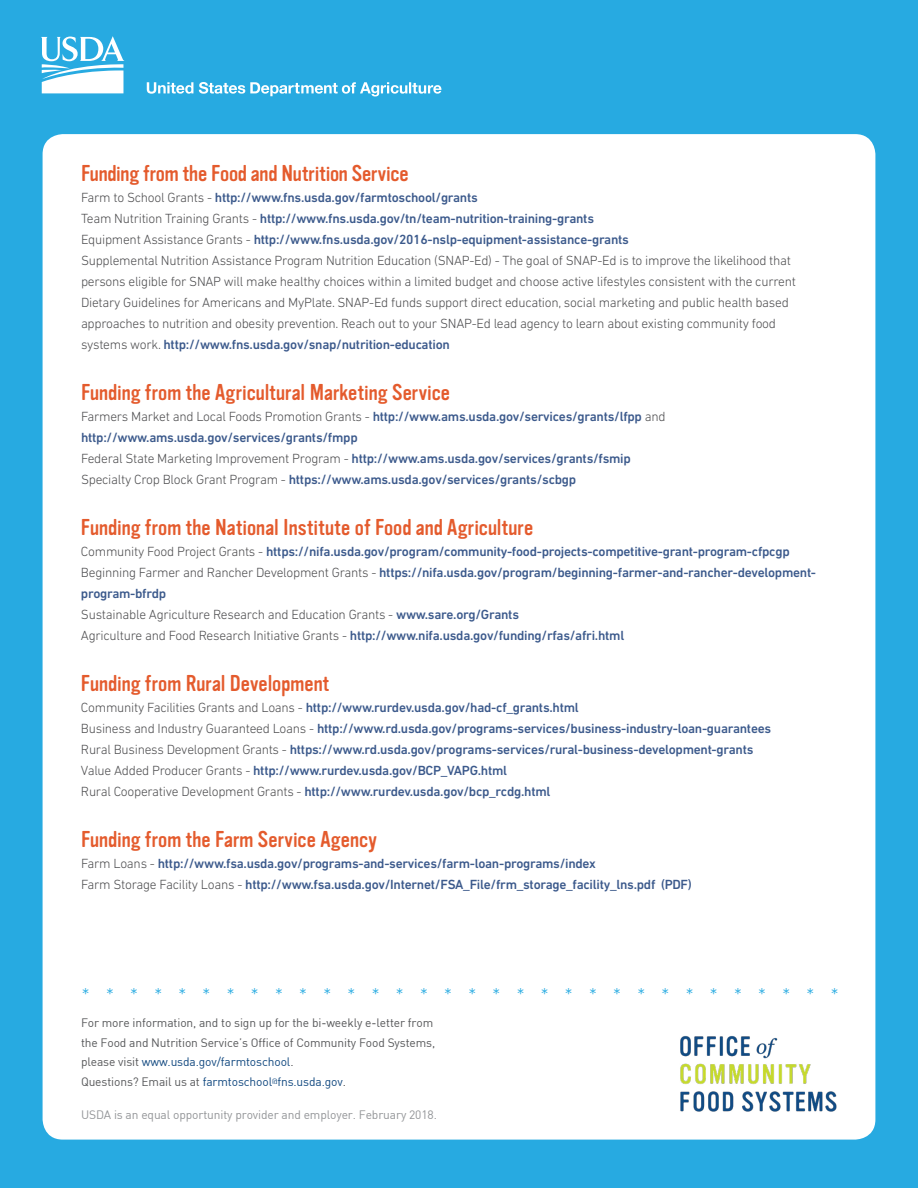
<style>
.page{position:relative;width:918px;height:1188px;background:#27aae1}
.page>*{position:absolute;margin:0;border:0;box-sizing:border-box;transform-origin:0 0}
.t1{font:22.5px "Vinyl OT";color:#e45b2d}
.t2{font:300 18px "DIN";color:#27aae1}
.t3{font:500 13.5px/21px "DIN Next LT Pro";letter-spacing:-.02em;color:#3c5a8c}
.t4{font:300 13.5px/21px "DIN Next LT Pro";letter-spacing:-.02em;color:#4d4d4f}
.t5{font:12px/19.5px "DIN";letter-spacing:-.01em;color:#58595b}
.t6{font:12px "DIN";letter-spacing:-.01em;color:#939598}
.t7{font:12px "DIN";letter-spacing:-.01em;color:#124980}
.s1{font-weight:300;color:#4d4d4f}
.s2{font-weight:500;color:#3c5a8c}
.s3{color:#124980}
.s4{color:#4d4d4f}
.s5{color:#58595b}
.s6{font-size:7.5px}
</style>
<div class="page">
<div style="left:43px;top:134px;width:832px;height:1006px;background:#fff;border-radius:20px"></div>
<svg style="left:41px;top:36px;width:84px;height:57px"></svg>
<svg style="left:147px;top:82px;width:294px;height:14px"></svg>
<img style="left:680px;top:1036px;width:157px;height:76px">
<h2 class="t1" style="left:81px;top:161px;width:329px">Funding from the Food and Nutrition Service</h2>
<p class="t3" style="left:81px;top:187px;width:398px"><span class="s1">Farm to School Grants -</span> http://www.fns.usda.gov/farmtoschool/grants</p>
<p class="t3" style="left:81px;top:208px;width:515px"><span class="s1">Team Nutrition Training Grants -</span> http://www.fns.usda.gov/tn/team-nutrition-training-grants</p>
<p class="t3" style="left:81px;top:229px;width:549px"><span class="s1">Equipment Assistance Grants -</span> http://www.fns.usda.gov/2016-nslp-equipment-assistance-grants</p>
<p class="t4" style="left:81px;top:250px;width:716px">Supplemental Nutrition Assistance Program Nutrition Education (SNAP-Ed) - The goal of SNAP-Ed is to improve the likelihood that persons eligible for SNAP will make healthy choices within a limited budget and choose active lifestyles consistent with the current Dietary Guidelines for Americans and MyPlate. SNAP-Ed funds support direct education, social marketing and public health based approaches to nutrition and obesity prevention. Reach out to your SNAP-Ed lead agency to learn about existing community food systems work. <span class="s2">http://www.fns.usda.gov/snap/nutrition-education</span></p>
<h2 class="t1" style="left:81px;top:380px;width:371px">Funding from the Agricultural Marketing Service</h2>
<p class="t3" style="left:81px;top:406px;width:586px"><span class="s1">Farmers Market and Local Foods Promotion Grants -</span> http://www.ams.usda.gov/services/grants/lfpp <span class="s1">and </span>http://www.ams.usda.gov/services/grants/fmpp</p>
<p class="t3" style="left:81px;top:448px;width:551px"><span class="s1">Federal State Marketing Improvement Program -</span> http://www.ams.usda.gov/services/grants/fsmip</p>
<p class="t3" style="left:81px;top:469px;width:497px"><span class="s1">Specialty Crop Block Grant Program -</span> https://www.ams.usda.gov/services/grants/scbgp</p>
<p class="t1" style="left:81px;top:515px;width:454px">Funding from the National Institute of Food and Agriculture</p>
<p class="t3" style="left:81px;top:541px;width:710px"><span class="s1">Community Food Project Grants -</span> https://nifa.usda.gov/program/community-food-projects-competitive-grant-program-cfpcgp</p>
<p class="t3" style="left:81px;top:562px;width:737px"><span class="s1">Beginning Farmer and Rancher Development Grants -</span> https://nifa.usda.gov/program/beginning-farmer-and-rancher-development&shy;program-bfrdp</p>
<p class="t4" style="left:81px;top:604px;width:440px">Sustainable Agriculture Research and Education Grants - <span class="s2">www.sare.org/Grants</span></p>
<p class="t3" style="left:81px;top:625px;width:545px"><span class="s1">Agriculture and Food Research Initiative Grants -</span> http://www.nifa.usda.gov/funding/rfas/afri.html</p>
<h2 class="t1" style="left:81px;top:671px;width:250px">Funding from Rural Development</h2>
<p class="t3" style="left:81px;top:697px;width:499px"><span class="s1">Community Facilities Grants and Loans -</span> http://www.rurdev.usda.gov/had-cf_grants.html</p>
<p class="t3" style="left:81px;top:718px;width:692px"><span class="s1">Business and Industry Guaranteed Loans -</span> http://www.rd.usda.gov/programs-services/business-industry-loan-guarantees</p>
<p class="t3" style="left:81px;top:739px;width:674px"><span class="s1">Rural Business Development Grants -</span> https://www.rd.usda.gov/programs-services/rural-business-development-grants</p>
<p class="t3" style="left:81px;top:760px;width:428px"><span class="s1">Value Added Producer Grants -</span> http://www.rurdev.usda.gov/BCP_VAPG.html</p>
<p class="t3" style="left:81px;top:781px;width:471px"><span class="s1">Rural Cooperative Development Grants -</span> http://www.rurdev.usda.gov/bcp_rcdg.html</p>
<p class="t1" style="left:81px;top:827px;width:297px">Funding from the Farm Service Agency</p>
<p class="t3" style="left:81px;top:853px;width:516px"><span class="s1">Farm Loans -</span> http://www.fsa.usda.gov/programs-and-services/farm-loan-programs/index</p>
<p class="t3" style="left:81px;top:874px;width:612px"><span class="s1">Farm Storage Facility Loans -</span> http://www.fsa.usda.gov/Internet/FSA_File/frm_storage_facility_lns.pdf (PDF)</p>
<h2 class="t2" style="left:82px;top:984px;width:759px">********************************</h2>
<p class="t5" style="left:81px;top:1013px;width:356px">For more information, and to sign up for the bi-weekly e-letter from the Food and Nutrition Service’s Office of Community Food Systems, please visit <span class="s3">www.usda.gov/farmtoschool</span><span class="s4">.</span></p>
<p class="t7" style="left:81px;top:1074px;width:266px"><span class="s5">Questions? Email us at</span> farmtoschool<span class="s6">@</span>fns.usda.gov<span class="s4">.</span></p>
<p class="t6" style="left:81px;top:1107px;width:357px">USDA is an equal opportunity provider and employer. February 2018.</p>
</div>
